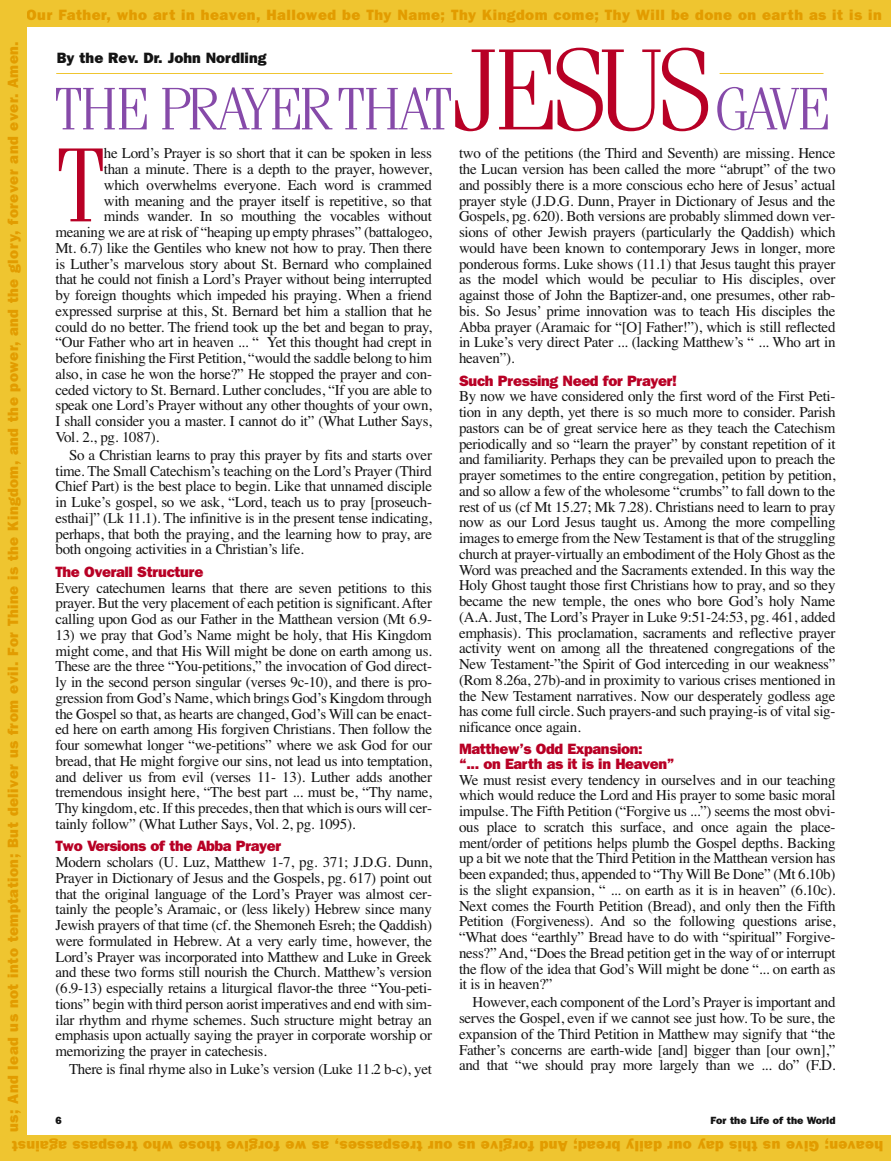
<style>
.page{position:relative;width:891px;height:1161px;background:#fff}
.page>*{position:absolute;margin:0;border:0;box-sizing:border-box;transform-origin:0 0}
.t1{font:300 105.3px "Fenice";color:#b80025}
.t2{font:300 60px "Fenice";letter-spacing:-.055em;color:#864aa9}
.t3{font:15px/15.8px "Times";letter-spacing:-.02em;color:#141414;text-align:justify}
.t4{font:800 15px "Franklin Gothic";letter-spacing:.03em;color:#e29c00}
.t5{font:800 15px/15px "Franklin Gothic";letter-spacing:-.025em;color:#b80025}
.t6{font:800 15px "Franklin Gothic";color:#141414}
.t7{font:800 10.5px "Franklin Gothic";color:#141414}
.s1{font-size:115.5px;color:#b80025}
</style>
<div class="page">
<hr style="left:56px;top:73px;width:396px;height:1px;background:#efc530">
<hr style="left:720px;top:73px;width:104px;height:1px;background:#efc530">
<div style="left:0;top:0;width:891px;height:27px;background:#efc530"></div>
<div style="left:0;top:1135px;width:891px;height:26px;background:#efc530"></div>
<div style="left:0;top:0;width:27px;height:1161px;background:#efc530"></div>
<p class="t4" style="left:26px;top:6px;width:857px">Our Father, who art in heaven, Hallowed be Thy Name; Thy Kingdom come; Thy Will be done on earth as it is in</p>
<p class="t4" style="left:4px;top:1132px;width:1093px;rotate:-90deg">us; And lead us not into temptation; But deliver us from evil. For Thine is the Kingdom, and the power, and the glory, forever and ever. Amen.</p>
<p class="t4" style="left:883px;top:1155px;width:873px;rotate:-180deg">h e a ev n ; G ev i u s ht s i d a y o u r d a y l i b er a d ; A n d of gr ev i u s o u r er t ps a ess , s a s w e of gr ev i ht o es w h o er t ps a ss a g a n i ts</p>
<h2 class="t2" style="left:54px;top:88px;width:779px">THE PRAYERTHAT<span class="s1">JESUS</span>GAVE</h2>
<p class="t6" style="left:57px;top:49px;width:211px">By the Rev. Dr. John Nordling</p>
<h1 class="t1" style="left:56px;top:149px;width:52px">T</h1>
<p class="t3" style="left:104px;top:145px;width:330px">he Lord’s Prayer is so short that it can be spoken in less</p>
<p class="t3" style="left:459px;top:145px;width:378px">two of the petitions (the Third and Seventh) are missing. Hence the Lucan version has been called the more “abrupt” of the two and possibly there is a more conscious echo here of Jesus’ actual prayer style (J.D.G. Dunn, Prayer in Dictionary of Jesus and the Gospels, pg. 620). Both versions are probably slimmed down ver&shy;sions of other Jewish prayers (particularly the Qaddish) which would have been known to contemporary Jews in longer, more ponderous forms. Luke shows (11.1) that Jesus taught this prayer as the model which would be peculiar to His disciples, over against those of John the Baptizer-and, one presumes, other rab&shy;bis. So Jesus’ prime innovation was to teach His disciples the Abba prayer (Aramaic for “[O] Father!”), which is still reflected in Luke’s very direct Pater ... (lacking Matthew’s “ ... Who art in heaven”).</p>
<p class="t5" style="left:459px;top:373px;width:219px">Such Pressing Need for Prayer!</p>
<p class="t3" style="left:459px;top:388px;width:378px">By now we have considered only the first word of the First Peti&shy;tion in any depth, yet there is so much more to consider. Parish pastors can be of great service here as they teach the Catechism periodically and so “learn the prayer” by constant repetition of it and familiarity. Perhaps they can be prevailed upon to preach the prayer sometimes to the entire congregation, petition by petition, and so allow a few of the wholesome “crumbs” to fall down to the rest of us (cf Mt 15.27; Mk 7.28). Christians need to learn to pray now as our Lord Jesus taught us. Among the more compelling images to emerge from the New Testament is that of the struggling church at prayer-virtually an embodiment of the Holy Ghost as the Word was preached and the Sacraments extended. In this way the Holy Ghost taught those first Christians how to pray, and so they became the new temple, the ones who bore God’s holy Name (A.A. Just, The Lord’s Prayer in Luke 9:51-24:53, pg. 461, added emphasis). This proclamation, sacraments and reflective prayer activity went on among all the threatened congregations of the New Testament-”the Spirit of God interceding in our weakness” (Rom 8.26a, 27b)-and in proximity to various crises mentioned in the New Testament narratives. Now our desperately godless age has come full circle. Such prayers-and such praying-is of vital sig&shy;nificance once again.</p>
<p class="t5" style="left:459px;top:741px;width:217px">Matthew’s Odd Expansion:<br>“... on Earth as it is in Heaven”</p>
<p class="t3" style="left:459px;top:772px;width:378px">We must resist every tendency in ourselves and in our teaching which would reduce the Lord and His prayer to some basic moral impulse. The Fifth Petition (“Forgive us ...”) seems the most obvi&shy;ous place to scratch this surface, and once again the place&shy;ment/order of petitions helps plumb the Gospel depths. Backing up a bit we note that the Third Petition in the Matthean version has been expanded; thus, appended to “Thy Will Be Done” (Mt 6.10b) is the slight expansion, “ ... on earth as it is in heaven” (6.10c).<br>Next comes the Fourth Petition (Bread), and only then the Fifth Petition (Forgiveness). And so the following questions arise, “What does “earthly” Bread have to do with “spiritual” Forgive&shy;ness?”And, “Does the Bread petition get in the way of or interrupt the flow of the idea that God’s Will might be done “... on earth as it is in heaven?”</p>
<p class="t3" style="left:459px;top:994px;width:378px;text-indent:13px">However, each component of the Lord’s Prayer is important and serves the Gospel, even if we cannot see just how. To be sure, the expansion of the Third Petition in Matthew may signify that “the Father’s concerns are earth-wide [and] bigger than [our own],” and that “we should pray more largely than we ... do” (F.D.</p>
<p class="t3" style="left:104px;top:161px;width:330px">than a minute. There is a depth to the prayer, however,</p>
<p class="t3" style="left:104px;top:177px;width:330px">which overwhelms everyone. Each word is crammed</p>
<p class="t3" style="left:104px;top:193px;width:330px">with meaning and the prayer itself is repetitive, so that</p>
<p class="t3" style="left:104px;top:208px;width:330px">minds wander. In so mouthing the vocables without</p>
<p class="t3" style="left:56px;top:224px;width:378px">meaning we are at risk of “heaping up empty phrases” (battalogeo,</p>
<p class="t3" style="left:56px;top:240px;width:378px">Mt. 6.7) like the Gentiles who knew not how to pray. Then there</p>
<p class="t3" style="left:56px;top:256px;width:378px">is Luther’s marvelous story about St. Bernard who complained</p>
<p class="t3" style="left:56px;top:271px;width:378px">that he could not finish a Lord’s Prayer without being interrupted</p>
<p class="t3" style="left:56px;top:287px;width:378px">by foreign thoughts which impeded his praying. When a friend</p>
<p class="t3" style="left:56px;top:303px;width:378px">expressed surprise at this, St. Bernard bet him a stallion that he</p>
<p class="t3" style="left:56px;top:319px;width:378px">could do no better. The friend took up the bet and began to pray,</p>
<p class="t3" style="left:56px;top:334px;width:378px">“Our Father who art in heaven ... “ Yet this thought had crept in</p>
<p class="t3" style="left:56px;top:350px;width:378px">before finishing the First Petition, “would the saddle belong to him</p>
<p class="t3" style="left:56px;top:366px;width:378px">also, in case he won the horse?” He stopped the prayer and con-</p>
<p class="t3" style="left:56px;top:382px;width:378px">ceded victory to St. Bernard. Luther concludes, “If you are able to</p>
<p class="t3" style="left:56px;top:397px;width:378px">speak one Lord’s Prayer without any other thoughts of your own,</p>
<p class="t3" style="left:56px;top:413px;width:378px">I shall consider you a master. I cannot do it” (What Luther Says,</p>
<p class="t3" style="left:56px;top:429px;width:105px">Vol. 2., pg. 1087).</p>
<p class="t3" style="left:56px;top:447px;width:378px;text-indent:14px">So a Christian learns to pray this prayer by fits and starts over time. The Small Catechism’s teaching on the Lord’s Prayer (Third Chief Part) is the best place to begin. Like that unnamed disciple in Luke’s gospel, so we ask, “Lord, teach us to pray [proseuch&shy;esthai]” (Lk 11.1). The infinitive is in the present tense indicating, perhaps, that both the praying, and the learning how to pray, are both ongoing activities in a Christian’s life.</p>
<p class="t5" style="left:56px;top:564px;width:149px">The Overall Structure</p>
<p class="t3" style="left:56px;top:579px;width:378px">Every catechumen learns that there are seven petitions to this prayer. But the very placement of each petition is significant.After calling upon God as our Father in the Matthean version (Mt 6.9-</p>
<p class="t3" style="left:56px;top:627px;width:378px">13) we pray that God’s Name might be holy, that His Kingdom might come, and that His Will might be done on earth among us.<br>These are the three “You-petitions,” the invocation of God direct&shy;ly in the second person singular (verses 9c-10), and there is pro&shy;gression from God’s Name, which brings God’s Kingdom through the Gospel so that, as hearts are changed, God’s Will can be enact&shy;ed here on earth among His forgiven Christians. Then follow the four somewhat longer “we-petitions” where we ask God for our bread, that He might forgive our sins, not lead us into temptation, and deliver us from evil (verses 11- 13). Luther adds another tremendous insight here, “The best part ... must be, “Thy name, Thy kingdom, etc. If this precedes, then that which is ours will cer&shy;tainly follow” (What Luther Says, Vol. 2, pg. 1095).</p>
<p class="t5" style="left:56px;top:839px;width:227px">Two Versions of the Abba Prayer</p>
<p class="t3" style="left:55px;top:854px;width:378px">Modern scholars (U. Luz, Matthew 1-7, pg. 371; J.D.G. Dunn, Prayer in Dictionary of Jesus and the Gospels, pg. 617) point out that the original language of the Lord’s Prayer was almost cer&shy;tainly the people’s Aramaic, or (less likely) Hebrew since many Jewish prayers of that time (cf. the Shemoneh Esreh; the Qaddish) were formulated in Hebrew. At a very early time, however, the Lord’s Prayer was incorporated into Matthew and Luke in Greek and these two forms still nourish the Church. Matthew’s version (6.9-13) especially retains a liturgical flavor-the three “You-peti&shy;tions” begin with third person aorist imperatives and end with sim&shy;ilar rhythm and rhyme schemes. Such structure might betray an emphasis upon actually saying the prayer in corporate worship or memorizing the prayer in catechesis.</p>
<p class="t3" style="left:69px;top:1061px;width:365px">There is final rhyme also in Luke’s version (Luke 11.2 b-c), yet</p>
<p class="t7" style="left:55px;top:1114px;width:8px">6</p>
<p class="t7" style="left:711px;top:1114px;width:126px">For the Life of the World</p>
</div>
